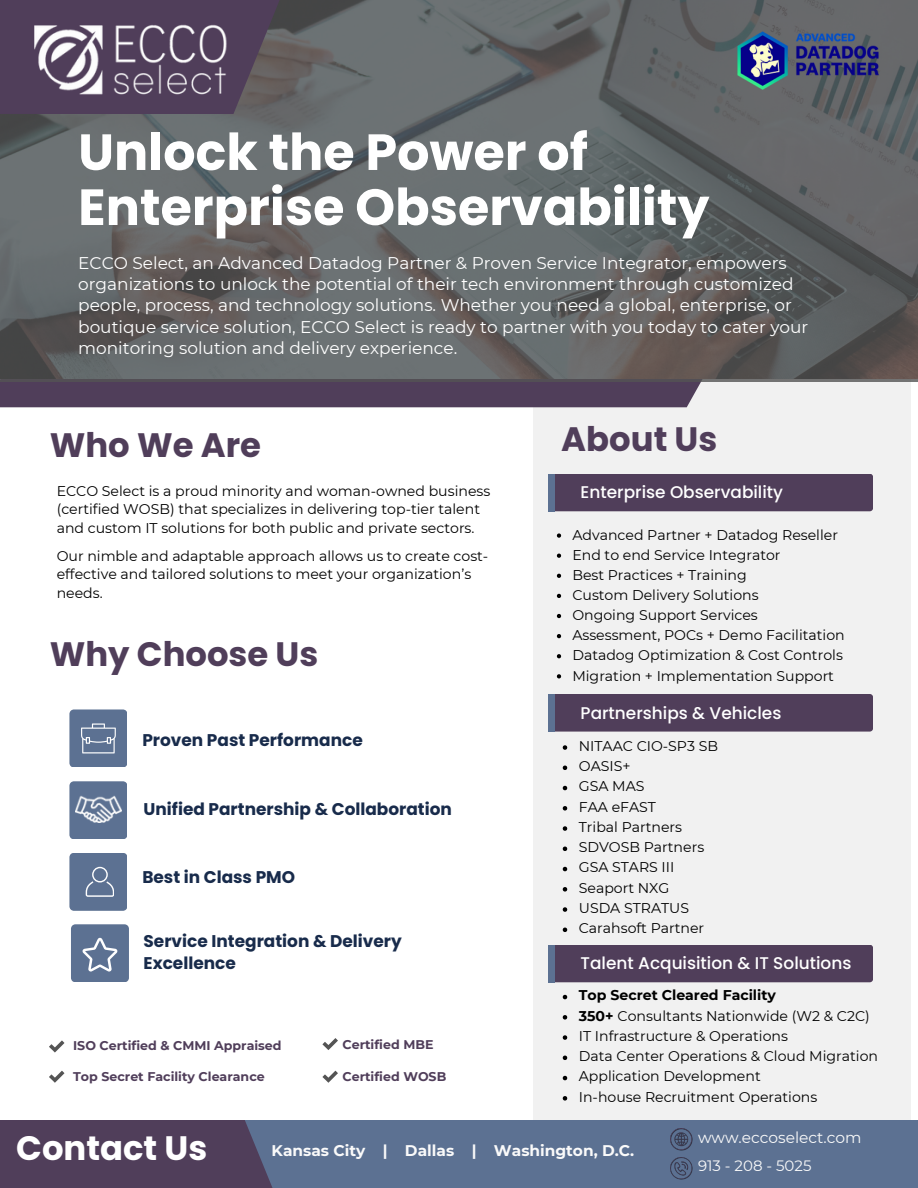
<style>
.page{position:relative;width:918px;height:1188px;background:#fff}
.page>*{position:absolute;margin:0;border:0;box-sizing:border-box;transform-origin:0 0}
.t1{font:700 50.85px/55.1px "Poppins";color:#fff}
.t2{font:700 33.9px "Poppins";color:#503e5a}
.t3{font:700 33.9px "Poppins";color:#fff}
.t4{font:16.95px/21.1px "Montserrat";color:#fff}
.t5{font:700 16.95px/22.5px "Poppins";color:#182b4b}
.t6{font:500 16.95px "Poppins";color:#fff}
.t7{font:700 15.45px "Montserrat";color:#fafafa}
.t8{font:15.45px "Montserrat";color:#fafafa}
.t9{font:15px "Montserrat";color:#fafafa}
.t10{font:14.1px/18.3px "Montserrat";color:#000}
.t11{font:700 14.1px "Montserrat";color:#000}
.t12{font:700 12.6px "Montserrat";color:#503e5a}
.s1{font-weight:700}
</style>
<div class="page">
<div style="left:533px;top:74px;width:378px;height:1114px;background:#f1f1f1"></div>
<div style="left:234px;top:1120px;width:684px;height:68px;background:#5c7192"></div>
<div style="left:0;top:1120px;width:273px;height:68px;background:#503e5a"></div>
<img style="left:671px;top:1129px;width:21px;height:21px">
<img style="left:671px;top:1158px;width:21px;height:21px">
<div style="left:548px;top:945px;width:325px;height:37px;background:#503e5a;border-radius:3px"></div>
<div style="left:548px;top:945px;width:7px;height:37px;background:#5c7192"></div>
<div style="left:548px;top:694px;width:325px;height:38px;background:#503e5a;border-radius:3px"></div>
<div style="left:548px;top:694px;width:7px;height:38px;background:#5c7192"></div>
<div style="left:548px;top:474px;width:325px;height:37px;background:#503e5a;border-radius:3px"></div>
<div style="left:548px;top:474px;width:7px;height:37px;background:#5c7192"></div>
<svg style="left:69px;top:781px;width:58px;height:58px;background:#627696"></svg>
<svg style="left:69px;top:853px;width:58px;height:58px;background:#657998"></svg>
<svg style="left:69px;top:709px;width:58px;height:58px;background:#697d9b"></svg>
<svg style="left:0;top:381px;width:918px;height:26px;fill:#503e5a"></svg>
<svg style="left:0;top:0;width:918px;height:381px;background:#636667"></svg>
<svg style="left:0;top:0;width:308px;height:114px;background:#55495a"></svg>
<img style="left:731px;top:24px;width:155px;height:72px">
<img style="left:75px;top:785px;width:46px;height:37px">
<svg style="left:49px;top:1040px;width:15px;height:12px"></svg>
<svg style="left:49px;top:1071px;width:15px;height:12px"></svg>
<svg style="left:322px;top:1038px;width:16px;height:12px"></svg>
<svg style="left:322px;top:1071px;width:16px;height:12px"></svg>
<svg style="left:71px;top:924px;width:58px;height:58px;background:#6b7e9c"></svg>
<img style="left:34px;top:7px;width:195px;height:98px">
<svg style="left:563px;top:995px;width:4px;height:4px"></svg>
<svg style="left:563px;top:1015px;width:4px;height:5px"></svg>
<svg style="left:563px;top:1035px;width:4px;height:5px"></svg>
<svg style="left:563px;top:1056px;width:4px;height:4px"></svg>
<svg style="left:563px;top:1076px;width:4px;height:4px"></svg>
<svg style="left:563px;top:1096px;width:4px;height:5px"></svg>
<svg style="left:557px;top:533px;width:4px;height:5px"></svg>
<svg style="left:557px;top:554px;width:4px;height:4px"></svg>
<svg style="left:557px;top:574px;width:4px;height:4px"></svg>
<svg style="left:557px;top:594px;width:4px;height:4px"></svg>
<svg style="left:557px;top:614px;width:4px;height:4px"></svg>
<svg style="left:557px;top:634px;width:4px;height:4px"></svg>
<svg style="left:557px;top:654px;width:4px;height:4px"></svg>
<svg style="left:557px;top:674px;width:4px;height:4px"></svg>
<svg style="left:563px;top:745px;width:4px;height:5px"></svg>
<svg style="left:563px;top:766px;width:4px;height:4px"></svg>
<svg style="left:563px;top:786px;width:4px;height:4px"></svg>
<svg style="left:563px;top:806px;width:4px;height:5px"></svg>
<svg style="left:563px;top:826px;width:4px;height:5px"></svg>
<svg style="left:563px;top:847px;width:4px;height:4px"></svg>
<svg style="left:563px;top:867px;width:4px;height:4px"></svg>
<svg style="left:563px;top:887px;width:4px;height:5px"></svg>
<svg style="left:563px;top:907px;width:4px;height:5px"></svg>
<svg style="left:563px;top:928px;width:4px;height:4px"></svg>
<p class="t1" style="left:78px;top:125px;width:633px">Unlock the Power of<br>Enterprise Observability</p>
<p class="t4" style="left:78px;top:252px;width:732px">ECCO Select, an Advanced Datadog Partner &amp; Proven Service Integrator, empowers organizations to unlock the potential of their tech environment through customized people, process, and technology solutions. Whether you need a global, enterprise, or boutique service solution, ECCO Select is ready to partner with you today to cater your monitoring solution and delivery experience.</p>
<p class="t2" style="left:50px;top:421px;width:213px">Who We Are</p>
<h3 class="t10" style="left:57px;top:482px;width:435px">ECCO Select is a proud minority and woman-owned business (certified WOSB) that specializes in delivering top-tier talent and custom IT solutions for both public and private sectors.</h3>
<p class="t10" style="left:57px;top:547px;width:433px">Our nimble and adaptable approach allows us to create cost&shy;effective and tailored solutions to meet your organization’s needs.</p>
<p class="t2" style="left:50px;top:630px;width:270px">Why Choose Us</p>
<p class="t5" style="left:142px;top:729px;width:222px">Proven Past Performance</p>
<p class="t5" style="left:144px;top:798px;width:310px">Unified Partnership &amp; Collaboration</p>
<p class="t5" style="left:142px;top:865px;width:154px">Best in Class PMO</p>
<p class="t5" style="left:144px;top:929px;width:260px">Service Integration &amp; Delivery<br>Excellence</p>
<h3 class="t12" style="left:73px;top:1038px;width:210px">ISO Certified &amp; CMMI Appraised</h3>
<p class="t12" style="left:73px;top:1069px;width:193px">Top Secret Facility Clearance</p>
<h3 class="t12" style="left:342px;top:1037px;width:93px">Certified MBE</h3>
<p class="t12" style="left:342px;top:1068px;width:105px">Certified WOSB</p>
<p class="t2" style="left:561px;top:415px;width:158px">About Us</p>
<p class="t6" style="left:581px;top:481px;width:204px">Enterprise Observability</p>
<p class="t10" style="left:572px;top:526px;width:267px">Advanced Partner + Datadog Reseller</p>
<p class="t10" style="left:572px;top:546px;width:210px">End to end Service Integrator</p>
<p class="t10" style="left:572px;top:566px;width:176px">Best Practices + Training</p>
<h3 class="t10" style="left:572px;top:586px;width:188px">Custom Delivery Solutions</h3>
<p class="t10" style="left:572px;top:606px;width:187px">Ongoing Support Services</p>
<p class="t10" style="left:572px;top:626px;width:274px">Assessment, POCs + Demo Facilitation</p>
<p class="t10" style="left:572px;top:646px;width:272px">Datadog Optimization &amp; Cost Controls</p>
<p class="t10" style="left:572px;top:666px;width:263px">Migration + Implementation Support</p>
<p class="t6" style="left:581px;top:701px;width:202px">Partnerships &amp; Vehicles</p>
<p class="t10" style="left:579px;top:737px;width:141px">NITAAC CIO-SP3 SB</p>
<p class="t10" style="left:579px;top:757px;width:53px">OASIS+</p>
<h2 class="t10" style="left:579px;top:777px;width:67px">GSA MAS</h2>
<h5 class="t10" style="left:579px;top:797px;width:79px">FAA eFAST</h5>
<h5 class="t10" style="left:579px;top:818px;width:105px">Tribal Partners</h5>
<h2 class="t10" style="left:579px;top:838px;width:127px">SDVOSB Partners</h2>
<p class="t10" style="left:579px;top:858px;width:97px">GSA STARS III</p>
<h3 class="t10" style="left:579px;top:878px;width:92px">Seaport NXG</h3>
<p class="t10" style="left:579px;top:899px;width:112px">USDA STRATUS</p>
<h3 class="t10" style="left:579px;top:919px;width:127px">Carahsoft Partner</h3>
<p class="t6" style="left:581px;top:952px;width:272px">Talent Acquisition &amp; IT Solutions</p>
<h4 class="t11" style="left:579px;top:987px;width:199px">Top Secret Cleared Facility</h4>
<h2 class="t10" style="left:579px;top:1006px;width:293px"><span class="s1">350+</span> Consultants Nationwide (W2 &amp; C2C)</h2>
<h3 class="t10" style="left:579px;top:1027px;width:211px">IT Infrastructure &amp; Operations</h3>
<p class="t10" style="left:579px;top:1047px;width:301px">Data Center Operations &amp; Cloud Migration</p>
<p class="t10" style="left:579px;top:1067px;width:183px">Application Development</p>
<p class="t10" style="left:579px;top:1087px;width:240px">In-house Recruitment Operations</p>
<h1 class="t3" style="left:16px;top:1125px;width:193px">Contact Us</h1>
<p class="t7" style="left:272px;top:1141px;width:364px">Kansas City | Dallas | Washington, D.C.</p>
<p class="t8" style="left:698px;top:1128px;width:165px">www.eccoselect.com</p>
<p class="t9" style="left:698px;top:1156px;width:115px">913 - 208 - 5025</p>
</div>
